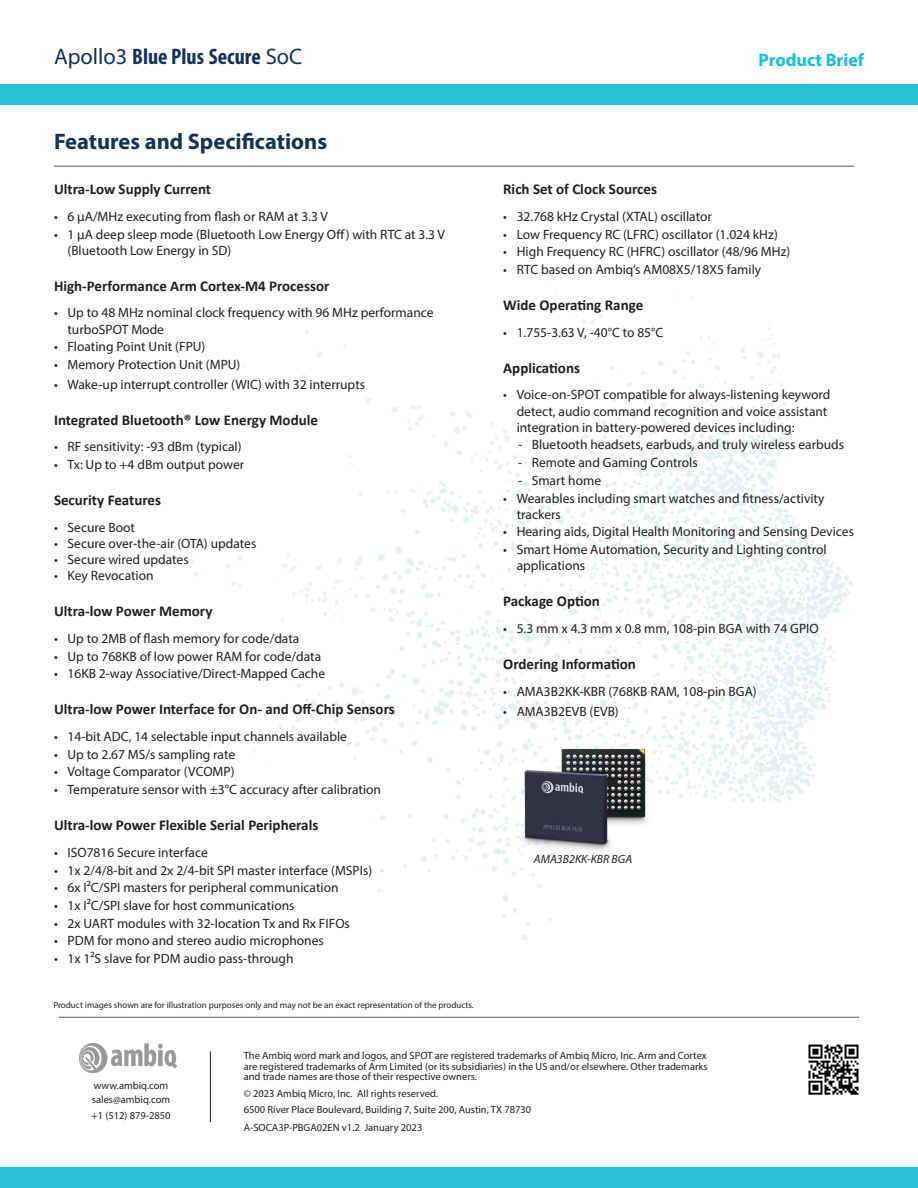
<style>
.page{position:relative;width:918px;height:1188px;background:#fff}
.page>*{position:absolute;margin:0;border:0;box-sizing:border-box;transform-origin:0 0}
.t1{font:700 22.5px "Myriad Pro";color:#12345a}
.t2{font:700 condensed 22.5px "Myriad Pro";color:#12345a}
.t3{font:700 18px "Myriad Pro";color:#14c0d8}
.t4{font:700 15px "Calibri";color:#231f20}
.t5{font:13.5px/16.2px "Myriad Pro";color:#231f20}
.t6{font:italic 12px "Myriad Pro";color:#231f20}
.t7{font:10.5px/10.5px "Myriad Pro";color:#231f20}
.t8{font:9px "Myriad Pro";color:#231f20}
.s1{font-weight:400;font-stretch:normal}
</style>
<div class="page">
<div style="left:0;top:1167px;width:918px;height:21px;background:#2bc0d7"></div>
<hr style="left:54px;top:166px;width:800px;height:1px;background:#57585a">
<hr style="left:59px;top:1017px;width:800px;height:1px;background:#57585a">
<div style="left:0;top:84px;width:918px;height:21px;background:#2bc0d7"></div>
<img style="left:157px;top:246px;width:697px;height:694px">
<img style="left:808px;top:1044px;width:51px;height:51px">
<img style="left:521px;top:742px;width:130px;height:109px">
<hr style="left:210px;top:1052px;width:1px;height:70px;background:#231f20">
<img style="left:79px;top:1044px;width:98px;height:29px">
<h1 class="t2" style="left:54px;top:42px;width:250px"><span class="s1">Apollo3</span> Blue Plus Secure <span class="s1">SoC</span></h1>
<h2 class="t3" style="left:758px;top:48px;width:107px">Product Brief</h2>
<h1 class="t1" style="left:54px;top:127px;width:275px">Features and Specifications</h1>
<p class="t4" style="left:54px;top:179px;width:159px">Ultra-Low Supply Current</p>
<p class="t5" style="left:54px;top:208px;width:275px">• 6 μA/MHz executing from flash or RAM at 3.3 V</p>
<p class="t5" style="left:68px;top:226px;width:379px;text-indent:-14px">• 1 μA deep sleep mode (Bluetooth Low Energy Off) with RTC at 3.3 V (Bluetooth Low Energy in SD)</p>
<p class="t4" style="left:54px;top:275px;width:277px">High-Performance Arm Cortex-M4 Processor</p>
<p class="t5" style="left:68px;top:305px;width:368px;text-indent:-14px">• Up to 48 MHz nominal clock frequency with 96 MHz performance turboSPOT Mode</p>
<p class="t5" style="left:54px;top:339px;width:153px">• Floating Point Unit (FPU)</p>
<p class="t5" style="left:54px;top:356px;width:188px">• Memory Protection Unit (MPU)</p>
<p class="t5" style="left:54px;top:376px;width:313px">• Wake-up interrupt controller (WIC) with 32 interrupts</p>
<p class="t4" style="left:54px;top:409px;width:266px">Integrated Bluetooth® Low Energy Module</p>
<p class="t5" style="left:54px;top:438px;width:189px">• RF sensitivity: -93 dBm (typical)</p>
<p class="t5" style="left:54px;top:456px;width:192px">• Tx: Up to +4 dBm output power</p>
<p class="t4" style="left:54px;top:489px;width:109px">Security Features</p>
<p class="t5" style="left:54px;top:519px;width:83px">• Secure Boot</p>
<p class="t5" style="left:54px;top:535px;width:204px">• Secure over-the-air (OTA) updates</p>
<p class="t5" style="left:54px;top:551px;width:136px">• Secure wired updates</p>
<p class="t5" style="left:54px;top:567px;width:101px">• Key Revocation</p>
<p class="t4" style="left:54px;top:601px;width:160px">Ultra-low Power Memory</p>
<p class="t5" style="left:54px;top:630px;width:247px">• Up to 2MB of flash memory for code/data</p>
<p class="t5" style="left:54px;top:648px;width:269px">• Up to 768KB of low power RAM for code/data</p>
<p class="t5" style="left:54px;top:666px;width:273px">• 16KB 2-way Associative/Direct-Mapped Cache</p>
<p class="t4" style="left:54px;top:699px;width:342px">Ultra-low Power Interface for On- and Off-Chip Sensors</p>
<p class="t5" style="left:54px;top:728px;width:294px">• 14-bit ADC, 14 selectable input channels available</p>
<p class="t5" style="left:54px;top:746px;width:183px">• Up to 2.67 MS/s sampling rate</p>
<p class="t5" style="left:54px;top:764px;width:182px">• Voltage Comparator (VCOMP)</p>
<p class="t5" style="left:54px;top:781px;width:329px">• Temperature sensor with ±3°C accuracy after calibration</p>
<p class="t4" style="left:54px;top:815px;width:266px">Ultra-low Power Flexible Serial Peripherals</p>
<p class="t5" style="left:54px;top:844px;width:155px">• ISO7816 Secure interface</p>
<p class="t5" style="left:54px;top:862px;width:320px">• 1x 2/4/8-bit and 2x 2/4-bit SPI master interface (MSPIs)</p>
<p class="t5" style="left:54px;top:879px;width:286px">• 6x I2C/SPI masters for peripheral communication</p>
<p class="t5" style="left:54px;top:897px;width:242px">• 1x I2C/SPI slave for host communications</p>
<p class="t5" style="left:54px;top:915px;width:297px">• 2x UART modules with 32-location Tx and Rx FIFOs</p>
<p class="t5" style="left:54px;top:933px;width:271px">• PDM for mono and stereo audio microphones</p>
<p class="t5" style="left:54px;top:950px;width:241px">• 1x 12S slave for PDM audio pass-through</p>
<p class="t8" style="left:53px;top:999px;width:422px">Product images shown are for illustration purposes only and may not be an exact representation of the products.</p>
<p class="t4" style="left:503px;top:179px;width:155px">Rich Set of Clock Sources</p>
<p class="t5" style="left:503px;top:208px;width:210px">• 32.768 kHz Crystal (XTAL) oscillator</p>
<p class="t5" style="left:503px;top:226px;width:276px">• Low Frequency RC (LFRC) oscillator (1.024 kHz)</p>
<p class="t5" style="left:503px;top:243px;width:289px">• High Frequency RC (HFRC) oscillator (48/96 MHz)</p>
<p class="t5" style="left:503px;top:261px;width:260px">• RTC based on Ambiq’s AM08X5/18X5 family</p>
<p class="t4" style="left:503px;top:294px;width:142px">Wide Operating Range</p>
<p class="t5" style="left:503px;top:324px;width:162px">• 1.755-3.63 V, -40°C to 85°C</p>
<p class="t4" style="left:503px;top:357px;width:78px">Applications</p>
<p class="t5" style="left:517px;top:387px;width:315px;text-indent:-14px">• Voice-on-SPOT compatible for always-listening keyword detect, audio command recognition and voice assistant integration in battery-powered devices including:</p>
<p class="t5" style="left:518px;top:437px;width:328px">- Bluetooth headsets, earbuds, and truly wireless earbuds</p>
<p class="t5" style="left:518px;top:454px;width:181px">- Remote and Gaming Controls</p>
<p class="t5" style="left:518px;top:472px;width:84px">- Smart home</p>
<p class="t5" style="left:517px;top:490px;width:309px;text-indent:-14px">• Wearables including smart watches and fitness/activity trackers</p>
<p class="t5" style="left:503px;top:524px;width:352px">• Hearing aids, Digital Health Monitoring and Sensing Devices</p>
<p class="t5" style="left:517px;top:541px;width:311px;text-indent:-14px">• Smart Home Automation, Security and Lighting control applications</p>
<p class="t4" style="left:503px;top:591px;width:98px">Package Option</p>
<p class="t5" style="left:503px;top:620px;width:317px">• 5.3 mm x 4.3 mm x 0.8 mm, 108-pin BGA with 74 GPIO</p>
<p class="t4" style="left:503px;top:653px;width:134px">Ordering Information</p>
<p class="t5" style="left:503px;top:683px;width:255px">• AMA3B2KK-KBR (768KB RAM, 108-pin BGA)</p>
<p class="t5" style="left:503px;top:704px;width:117px">• AMA3B2EVB (EVB)</p>
<p class="t6" style="left:534px;top:852px;width:100px">AMA3B2KK-KBR BGA</p>
<p class="t7" style="left:92px;top:1079px;width:80px;line-height:13.5px">www.ambiq.com sales@ambiq.com</p>
<p class="t7" style="left:92px;top:1110px;width:81px">+1 (512) 879-2850</p>
<p class="t7" style="left:244px;top:1050px;width:465px;text-align:justify">The Ambiq word mark and logos, and SPOT are registered trademarks of Ambiq Micro, Inc. Arm and Cortex are registered trademarks of Arm Limited (or its subsidiaries) in the US and/or elsewhere. Other trademarks and trade names are those of their respective owners.</p>
<p class="t7" style="left:244px;top:1085px;width:289px;line-height:16.5px">© 2023 Ambiq Micro, Inc. All rights reserved.<br>6500 River Place Boulevard, Building 7, Suite 200, Austin, TX 78730</p>
<p class="t7" style="left:244px;top:1122px;width:180px">A-SOCA3P-PBGA02EN v1.2 January 2023</p>
</div>
